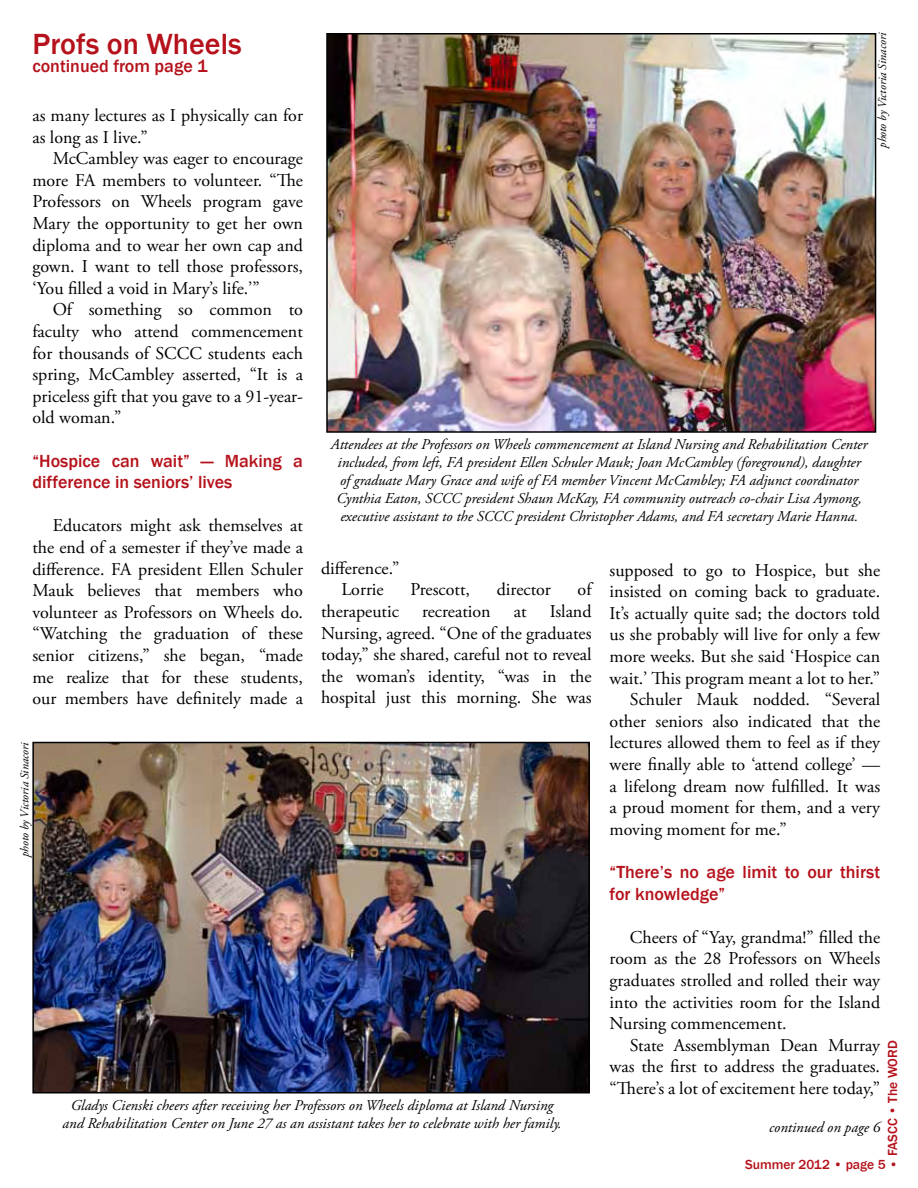
<style>
.page{position:relative;width:918px;height:1188px;background:#fff}
.page>*{position:absolute;margin:0;border:0;box-sizing:border-box;transform-origin:0 0}
.t1{font:500 30px "Franklin Gothic";color:#b5121b}
.t2{font:18px/21.6px "Adobe Garamond Pro";color:#000;text-align:justify}
.t3{font:500 18px/21.6px "Franklin Gothic";color:#b5121b}
.t4{font:italic 15px/18px "Adobe Garamond Pro";color:#000;text-align:center}
.t5{font:500 13.5px "Franklin Gothic";color:#b5121b}
.t6{font:italic 12px "Adobe Garamond Pro";color:#000}
</style>
<div class="page">
<img style="left:35px;top:745px;width:552px;height:346px">
<div style="left:32px;top:742px;width:558px;height:352px;border:2px solid #000"></div>
<img style="left:329px;top:36px;width:544px;height:394px">
<div style="left:326px;top:33px;width:550px;height:400px;border:2px solid #000"></div>
<p class="t6" style="left:875px;top:148px;width:117px;rotate:-90deg">photo by Victoria Sinacori</p>
<h1 class="t1" style="left:32px;top:25px;width:211px">Profs on Wheels</h1>
<p class="t3" style="left:32px;top:55px;width:177px">continued from page 1</p>
<p class="t2" style="left:32px;top:105px;width:272px">as many lectures as I physically can for as long as I live.”</p>
<p class="t2" style="left:32px;top:148px;width:272px;text-indent:20px">McCambley was eager to encourage more FA members to volunteer. “The Professors on Wheels program gave Mary the opportunity to get her own diploma and to wear her own cap and gown. I want to tell those professors, ‘You filled a void in Mary’s life.’”</p>
<p class="t2" style="left:32px;top:300px;width:272px;text-indent:20px">Of something so common to faculty who attend commencement for thousands of SCCC students each spring, McCambley asserted, “It is a priceless gift that you gave to a 91-year&shy;old woman.”</p>
<p class="t3" style="left:32px;top:450px;width:272px">“Hospice can wait” — Making a difference in seniors’ lives</p>
<p class="t2" style="left:32px;top:516px;width:272px;text-indent:20px">Educators might ask themselves at the end of a semester if they’ve made a difference. FA president Ellen Schuler Mauk believes that members who volunteer as Professors on Wheels do. “Watching the graduation of these senior citizens,” she began, “made me realize that for these students, our members have definitely made a</p>
<p class="t4" style="left:331px;top:436px;width:538px">Attendees at the Professors on Wheels commencement at Island Nursing and Rehabilitation Center included, from left, FA president Ellen Schuler Mauk; Joan McCambley (foreground), daughter of graduate Mary Grace and wife of FA member Vincent McCambley; FA adjunct coordinator Cynthia Eaton, SCCC president Shaun McKay, FA community outreach co-chair Lisa Aymong, executive assistant to the SCCC president Christopher Adams, and FA secretary Marie Hanna.</p>
<p class="t2" style="left:321px;top:558px;width:80px;text-align:center">difference.”<br>Lorrie</p>
<p class="t2" style="left:610px;top:560px;width:272px">supposed to go to Hospice, but she</p>
<p class="t2" style="left:610px;top:581px;width:272px">insisted on coming back to graduate.</p>
<p class="t2" style="left:610px;top:603px;width:272px">It’s actually quite sad; the doctors told</p>
<p class="t2" style="left:610px;top:624px;width:272px">us she probably will live for only a few</p>
<p class="t2" style="left:610px;top:646px;width:272px">more weeks. But she said ‘Hospice can</p>
<p class="t2" style="left:610px;top:668px;width:272px">wait.’ This program meant a lot to her.”</p>
<p class="t2" style="left:630px;top:689px;width:252px">Schuler Mauk nodded. “Several</p>
<p class="t2" style="left:610px;top:711px;width:272px">other seniors also indicated that the</p>
<p class="t2" style="left:610px;top:732px;width:272px">lectures allowed them to feel as if they</p>
<p class="t2" style="left:610px;top:754px;width:272px">were finally able to ‘attend college’ —</p>
<p class="t2" style="left:610px;top:776px;width:272px">a lifelong dream now fulfilled. It was</p>
<p class="t2" style="left:610px;top:797px;width:272px">a proud moment for them, and a very</p>
<p class="t2" style="left:610px;top:819px;width:179px">moving moment for me.”</p>
<p class="t3" style="left:610px;top:861px;width:272px">“There’s no age limit to our thirst for knowledge”</p>
<p class="t2" style="left:610px;top:927px;width:272px;text-indent:20px">Cheers of “Yay, grandma!” filled the room as the 28 Professors on Wheels graduates strolled and rolled their way into the activities room for the Island Nursing commencement.</p>
<p class="t2" style="left:610px;top:1035px;width:272px;text-indent:20px">State Assemblyman Dean Murray was the first to address the graduates. “There’s a lot of excitement here today,”</p>
<p class="t2" style="left:410px;top:580px;width:61px">Prescott,</p>
<p class="t2" style="left:497px;top:580px;width:56px">director</p>
<p class="t2" style="left:578px;top:580px;width:15px">of</p>
<p class="t2" style="left:321px;top:601px;width:272px;text-indent:229px">Island Nursing, agreed. “One of the graduates today,” she shared, careful not to reveal the woman’s identity, “was in the hospital just this morning. She was</p>
<p class="t2" style="left:321px;top:601px;width:79px">therapeutic</p>
<p class="t2" style="left:422px;top:601px;width:70px">recreation</p>
<p class="t2" style="left:514px;top:601px;width:14px">at</p>
<p class="t6" style="left:17px;top:857px;width:117px;rotate:-90deg">photo by Victoria Sinacori</p>
<p class="t5" style="left:884px;top:1156px;width:117px;rotate:-90deg">FASCC • The WORD</p>
<p class="t4" style="left:63px;top:1097px;width:500px">Gladys Cienski cheers after receiving her Professors on Wheels diploma at Island Nursing and Rehabilitation Center on June 27 as an assistant takes her to celebrate with her family.</p>
<p class="t4" style="left:769px;top:1119px;width:113px">continued on page 6</p>
<p class="t5" style="left:745px;top:1156px;width:154px">Summer 2012 • page 5 •</p>
</div>
